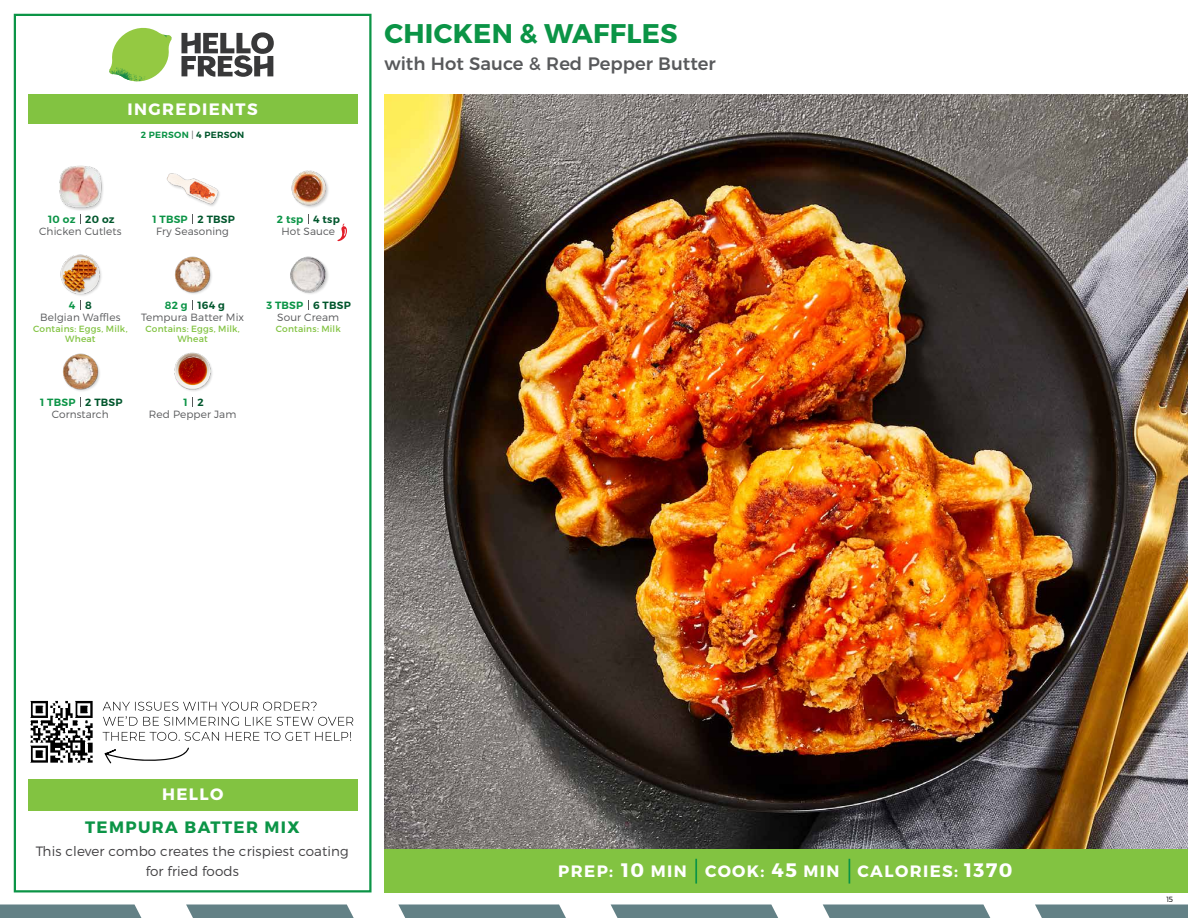
<style>
.page{position:relative;width:1188px;height:918px;background:#fff}
.page>*{position:absolute;margin:0;border:0;box-sizing:border-box;transform-origin:0 0}
.t1{font:700 27px "Montserrat";letter-spacing:.01em;color:#0b9446}
.t2{font:700 19.5px "Montserrat";color:#fff}
.t3{font:500 18px "Montserrat";color:#58595b}
.t4{font:700 16.5px "Montserrat";letter-spacing:.085em;color:#fff}
.t5{font:700 16.5px "Montserrat";letter-spacing:.085em;color:#0b9446}
.t6{font:300 13.5px/19.5px "Montserrat";letter-spacing:.01em;color:#414042;text-align:center}
.t7{font:300 10.5px "Montserrat";letter-spacing:.01em;color:#58595b}
.t8{font:600 10.5px "Montserrat";letter-spacing:.02em;color:#00562c}
.t9{font:600 10.5px "Montserrat";letter-spacing:.02em;color:#0b9446}
.t10{font:9px/10.5px "Montserrat";letter-spacing:.02em;color:#82c341;text-align:center}
.t11{font:600 9px "Montserrat";letter-spacing:.03em;color:#0b9446}
.t12{font:300 7.5px "Montserrat";color:#000}
.s1{font-weight:300;color:#58595b}
.s2{color:#00562c}
.s3{font-size:19.5px}
</style>
<div class="page">
<svg style="left:0;top:904px;width:141px;height:14px;background:#6b888c"></svg>
<svg style="left:186px;top:904px;width:168px;height:14px;background:#6f8a8f"></svg>
<svg style="left:398px;top:904px;width:168px;height:14px;background:#6f8a8f"></svg>
<svg style="left:611px;top:904px;width:167px;height:14px;background:#6e8a8e"></svg>
<svg style="left:823px;top:904px;width:167px;height:14px;background:#6e8a8e"></svg>
<svg style="left:1035px;top:904px;width:153px;height:14px;background:#6b888c"></svg>
<div style="left:384px;top:849px;width:804px;height:43px;background:#82c341"></div>
<svg style="left:181px;top:32px;width:93px;height:45px"></svg>
<svg style="left:114px;top:28px;width:55px;height:36px"></svg>
<img style="left:143px;top:28px;width:29px;height:24px">
<img style="left:112px;top:48px;width:54px;height:10px">
<img style="left:109px;top:52px;width:55px;height:30px">
<img style="left:142px;top:58px;width:24px;height:23px">
<div style="left:28px;top:94px;width:330px;height:30px;background:#82c341"></div>
<div style="left:14px;top:14px;width:358px;height:878px;border:2px solid #0b9446"></div>
<div style="left:28px;top:779px;width:330px;height:32px;background:#82c341"></div>
<img style="left:175px;top:256px;width:37px;height:38px">
<img style="left:290px;top:256px;width:38px;height:38px">
<img style="left:167px;top:173px;width:53px;height:33px">
<img style="left:291px;top:170px;width:38px;height:38px">
<img style="left:60px;top:254px;width:42px;height:42px">
<div style="left:59px;top:166px;width:46px;height:45px;background:#000;opacity:.2"></div>
<img style="left:59px;top:166px;width:46px;height:43px">
<img style="left:174px;top:352px;width:38px;height:39px">
<img style="left:63px;top:353px;width:37px;height:38px">
<hr style="left:695px;top:859px;width:2px;height:25px;background:#0b9446">
<svg style="left:849px;top:859px;width:1px;height:25px"></svg>
<svg style="left:337px;top:224px;width:10px;height:17px"></svg>
<img style="left:30px;top:700px;width:63px;height:63px">
<svg style="left:104px;top:747px;width:85px;height:17px"></svg>
<svg style="left:103px;top:732px;width:248px;height:9px"></svg>
<svg style="left:103px;top:702px;width:250px;height:24px"></svg>
<img style="left:384px;top:94px;width:804px;height:755px">
<h3 class="t4" style="left:128px;top:99px;width:132px">INGREDIENTS</h3>
<p class="t11" style="left:141px;top:129px;width:105px">2 PERSON <span class="s1">|</span> <span class="s2">4 PERSON</span></p>
<p class="t9" style="left:48px;top:212px;width:29px">10 oz</p>
<p class="t8" style="left:85px;top:212px;width:31px">20 oz</p>
<p class="t9" style="left:152px;top:212px;width:37px">1 TBSP</p>
<p class="t9" style="left:277px;top:212px;width:28px">2 tsp</p>
<p class="t8" style="left:198px;top:212px;width:39px">2 TBSP</p>
<p class="t8" style="left:313px;top:212px;width:28px">4 tsp</p>
<p class="t7" style="left:39px;top:224px;width:84px">Chicken Cutlets</p>
<p class="t7" style="left:156px;top:224px;width:74px">Fry Seasoning</p>
<p class="t7" style="left:281px;top:224px;width:55px">Hot Sauce</p>
<p class="t9" style="left:69px;top:299px;width:8px">4</p>
<p class="t8" style="left:85px;top:299px;width:8px">8</p>
<p class="t7" style="left:40px;top:311px;width:82px">Belgian Waffles</p>
<p class="t10" style="left:33px;top:323px;width:96px">Contains: Eggs, Milk,<br>Wheat</p>
<p class="t8" style="left:198px;top:299px;width:29px">164 g</p>
<p class="t8" style="left:313px;top:299px;width:39px">6 TBSP</p>
<p class="t9" style="left:165px;top:299px;width:24px">82 g</p>
<p class="t9" style="left:266px;top:299px;width:38px">3 TBSP</p>
<p class="t7" style="left:141px;top:311px;width:105px">Tempura Batter Mix</p>
<p class="t10" style="left:145px;top:323px;width:96px">Contains: Eggs, Milk,<br>Wheat</p>
<p class="t7" style="left:277px;top:311px;width:63px">Sour Cream</p>
<p class="t10" style="left:276px;top:323px;width:67px">Contains: Milk</p>
<p class="t9" style="left:40px;top:396px;width:37px">1 TBSP</p>
<p class="t8" style="left:85px;top:396px;width:39px">2 TBSP</p>
<p class="t9" style="left:184px;top:396px;width:6px">1</p>
<p class="t8" style="left:198px;top:396px;width:8px">2</p>
<p class="t7" style="left:52px;top:408px;width:59px">Cornstarch</p>
<p class="t7" style="left:149px;top:408px;width:89px">Red Pepper Jam</p>
<h1 class="t1" style="left:385px;top:17px;width:295px">CHICKEN &amp; WAFFLES</h1>
<h3 class="t3" style="left:384px;top:49px;width:333px">with Hot Sauce &amp; Red Pepper Butter</h3>
<h3 class="t4" style="left:162px;top:784px;width:63px">HELLO</h3>
<h3 class="t5" style="left:85px;top:817px;width:216px">TEMPURA BATTER MIX</h3>
<p class="t6" style="left:36px;top:841px;width:315px">This clever combo creates the crispiest coating for fried foods</p>
<h3 class="t4" style="left:621px;top:861px;width:67px"><span class="s3">10</span> MIN</h3>
<h2 class="t2" style="left:964px;top:858px;width:50px">1370</h2>
<h3 class="t4" style="left:558px;top:861px;width:56px">PREP:</h3>
<h3 class="t4" style="left:705px;top:861px;width:136px">COOK: <span class="s3">45</span> MIN</h3>
<h3 class="t4" style="left:858px;top:861px;width:102px">CALORIES:</h3>
<p class="t12" style="left:1166px;top:895px;width:8px">15</p>
</div>
